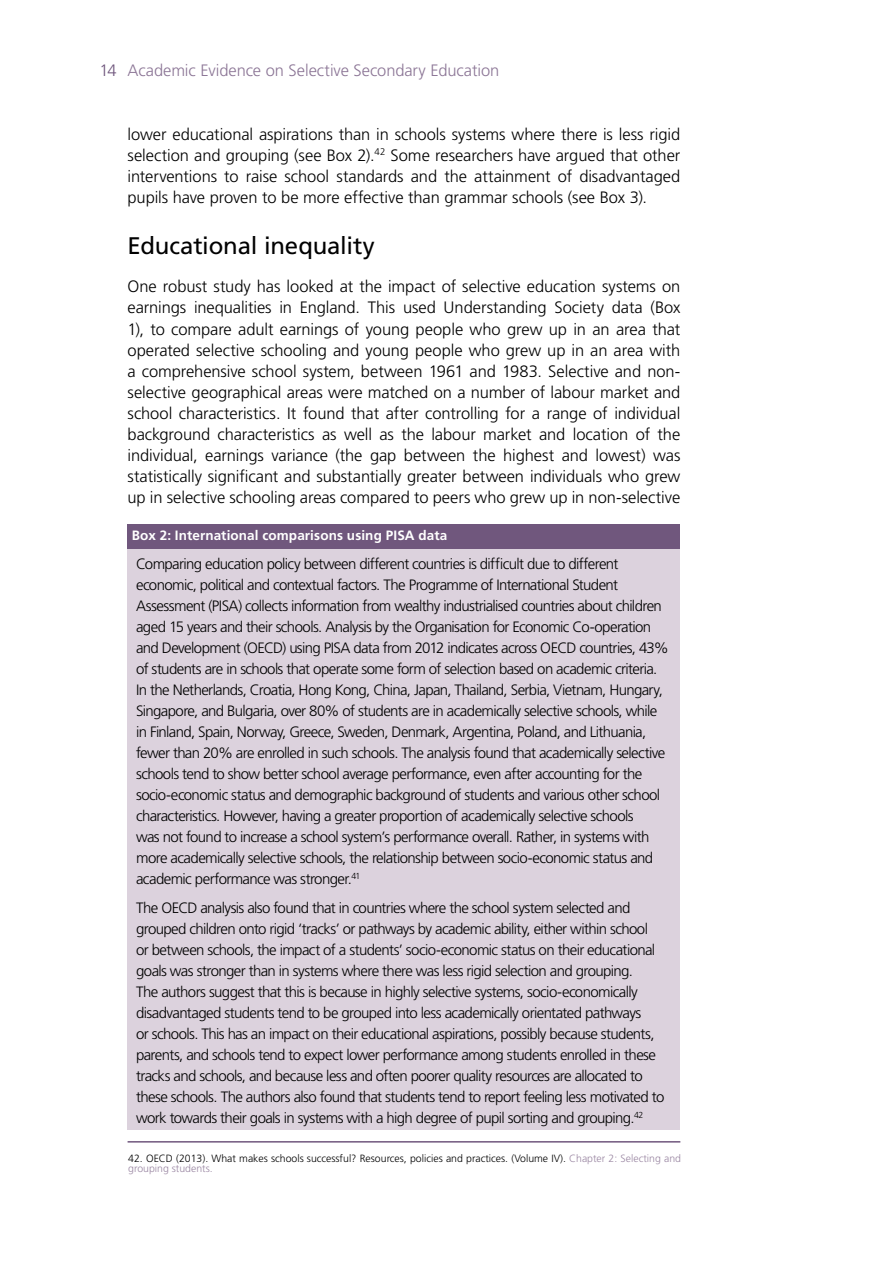
<style>
.page{position:relative;width:893px;height:1263px;background:#fff}
.page>*{position:absolute;margin:0;border:0;box-sizing:border-box;transform-origin:0 0}
.t1{font:24px "Frutiger LT Std";letter-spacing:-.01em;color:#000}
.t2{font:300 16.5px/21px "Frutiger LT Std";letter-spacing:-.005em;color:#000;text-align:justify}
.t3{font:300 16.5px "Frutiger LT Std";letter-spacing:-.005em;color:#8c7696}
.t4{font:300 15px/21px "Frutiger LT Std";letter-spacing:-.04em;color:#000}
.t5{font:700 13.5px "Frutiger LT Std";letter-spacing:.01em;color:#fff}
.t6{font:300 10.5px/10.5px "Frutiger LT Std";color:#000}
.s1{color:#70577d}
.s2{color:#9a86a2}
</style>
<div class="page">
<div style="left:128px;top:541px;width:552px;height:589px;background:#dcd2dd"></div>
<hr style="left:128px;top:1141px;width:552px;height:1px;background:#70577d">
<div style="left:128px;top:524px;width:552px;height:25px;background:#70577d"></div>
<p class="t3" style="left:99px;top:64px;width:401px"><span class="s1">14</span> Academic Evidence on Selective Secondary Education</p>
<p class="t2" style="left:128px;top:125px;width:554px">lower educational aspirations than in schools systems where there is less rigid selection and grouping (see Box 2).<sup>42</sup> Some researchers have argued that other interventions to raise school standards and the attainment of disadvantaged pupils have proven to be more effective than grammar schools (see Box 3).</p>
<h1 class="t1" style="left:128px;top:236px;width:249px">Educational inequality</h1>
<p class="t2" style="left:128px;top:277px;width:554px">One robust study has looked at the impact of selective education systems on earnings inequalities in England. This used Understanding Society data (Box 1), to compare adult earnings of young people who grew up in an area that operated selective schooling and young people who grew up in an area with a comprehensive school system, between 1961 and 1983. Selective and non&shy;selective geographical areas were matched on a number of labour market and school characteristics. It found that after controlling for a range of individual background characteristics as well as the labour market and location of the individual, earnings variance (the gap between the highest and lowest) was statistically significant and substantially greater between individuals who grew up in selective schooling areas compared to peers who grew up in non-selective</p>
<p class="t5" style="left:132px;top:530px;width:317px">Box 2: International comparisons using PISA data</p>
<p class="t4" style="left:136px;top:554px;width:534px">Comparing education policy between different countries is difficult due to different economic, political and contextual factors. The Programme of International Student Assessment (PISA) collects information from wealthy industrialised countries about children aged 15 years and their schools. Analysis by the Organisation for Economic Co-operation and Development (OECD) using PISA data from 2012 indicates across OECD countries, 43% of students are in schools that operate some form of selection based on academic criteria.<br>In the Netherlands, Croatia, Hong Kong, China, Japan, Thailand, Serbia, Vietnam, Hungary, Singapore, and Bulgaria, over 80% of students are in academically selective schools, while in Finland, Spain, Norway, Greece, Sweden, Denmark, Argentina, Poland, and Lithuania, fewer than 20% are enrolled in such schools. The analysis found that academically selective schools tend to show better school average performance, even after accounting for the socio-economic status and demographic background of students and various other school characteristics. However, having a greater proportion of academically selective schools<br>was not found to increase a school system’s performance overall. Rather, in systems with more academically selective schools, the relationship between socio-economic status and academic performance was stronger.<sup>41</sup></p>
<p class="t4" style="left:136px;top:899px;width:530px">The OECD analysis also found that in countries where the school system selected and grouped children onto rigid ‘tracks’ or pathways by academic ability, either within school or between schools, the impact of a students’ socio-economic status on their educational goals was stronger than in systems where there was less rigid selection and grouping.<br>The authors suggest that this is because in highly selective systems, socio-economically disadvantaged students tend to be grouped into less academically orientated pathways<br>or schools. This has an impact on their educational aspirations, possibly because students, parents, and schools tend to expect lower performance among students enrolled in these tracks and schools, and because less and often poorer quality resources are allocated to these schools. The authors also found that students tend to report feeling less motivated to work towards their goals in systems with a high degree of pupil sorting and grouping.<sup>42</sup></p>
<p class="t6" style="left:128px;top:1153px;width:554px">42. OECD (2013). What makes schools successful? Resources, policies and practices. (Volume IV). <span class="s2">Chapter 2: Selecting and grouping students.</span></p>
</div>
